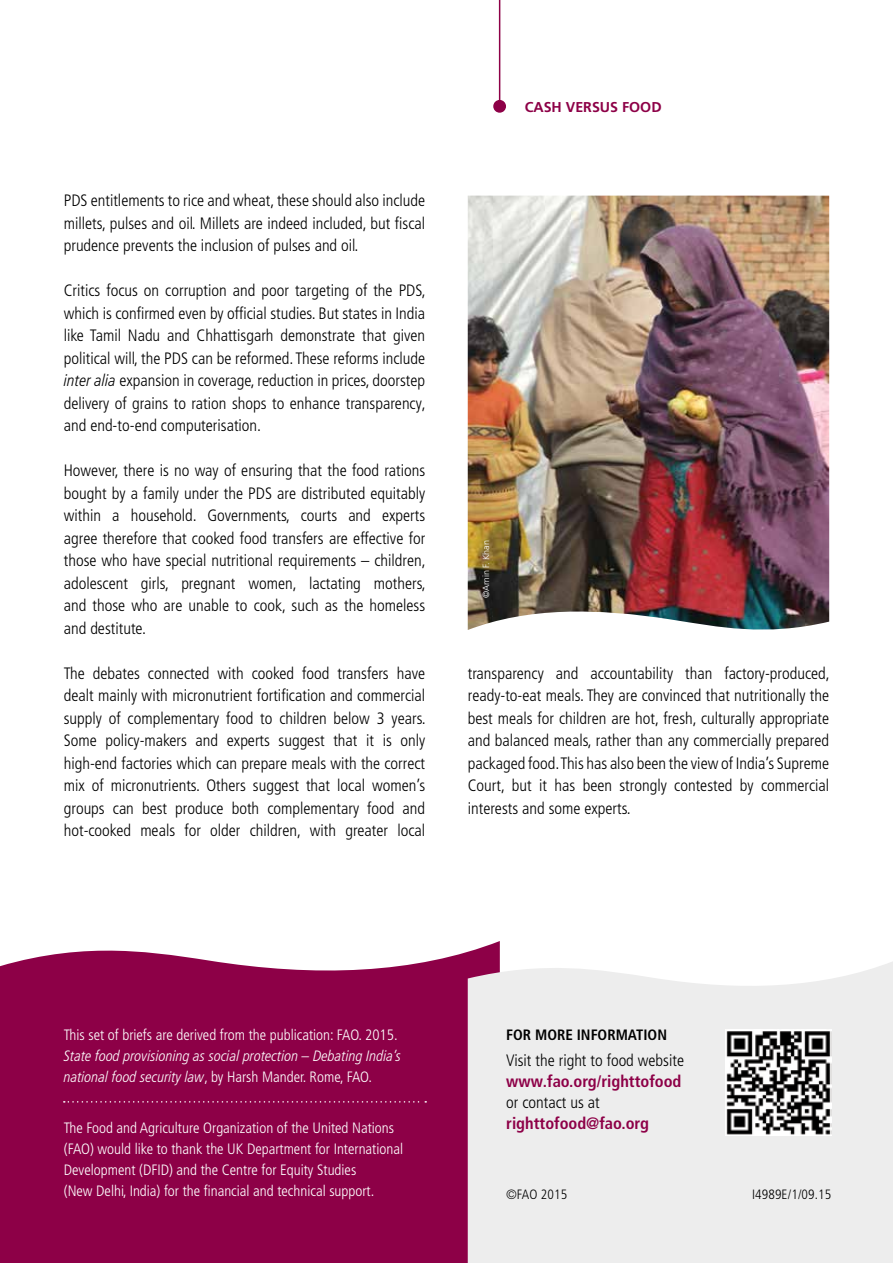
<style>
.page{position:relative;width:893px;height:1263px;background:#fff}
.page>*{position:absolute;margin:0;border:0;box-sizing:border-box;transform-origin:0 0}
.t1{font:300 condensed 16.5px/22.5px "Frutiger LT Pro";color:#000;text-align:justify}
.t2{font:700 condensed 16.5px "Frutiger LT Pro";color:#8d0047}
.t3{font:300 condensed 15px/21px "Frutiger LT Pro";color:#fff}
.t4{font:italic 300 condensed 15px/21px "Frutiger LT Pro";color:#fff}
.t5{font:700 condensed 15px "Frutiger LT Pro";color:#000}
.t6{font:700 14.25px "Frutiger LT Pro";color:#8d0047}
.t7{font:300 condensed 13.5px "Frutiger LT Pro";letter-spacing:.01em;color:#000}
.t8{font:300 9px "Frutiger LT Std";color:#fff}
.s1{font-style:italic}
.s2{font-style:normal}
</style>
<div class="page">
<div style="left:494px;top:101px;width:11px;height:11px;background:#8d0047;border-radius:50%"></div>
<div style="left:493px;top:100px;width:13px;height:13px;border:2px solid #8d0047;border-radius:50%"></div>
<hr style="left:499px;top:0;width:1px;height:106px;background:#8d0047">
<div style="left:0;top:941px;width:500px;height:322px;background:#8d0047"></div>
<div style="left:468px;top:960px;width:425px;height:303px;background:#ededed"></div>
<img style="left:725px;top:1029px;width:106px;height:106px">
<svg style="left:64px;top:1101px;width:362px;height:1px"></svg>
<img style="left:468px;top:196px;width:361px;height:434px">
<p class="t6" style="left:525px;top:98px;width:138px">CASH VERSUS FOOD</p>
<p class="t1" style="left:64px;top:189px;width:363px">PDS entitlements to rice and wheat, these should also include millets, pulses and oil. Millets are indeed included, but fiscal prudence prevents the inclusion of pulses and oil.</p>
<p class="t1" style="left:64px;top:279px;width:364px">Critics focus on corruption and poor targeting of the PDS, which is confirmed even by official studies. But states in India like Tamil Nadu and Chhattisgarh demonstrate that given political will, the PDS can be reformed. These reforms include <span class="s1">inter alia</span> expansion in coverage, reduction in prices, doorstep delivery of grains to ration shops to enhance transparency, and end-to-end computerisation.</p>
<p class="t1" style="left:64px;top:459px;width:364px">However, there is no way of ensuring that the food rations bought by a family under the PDS are distributed equitably within a household. Governments, courts and experts agree therefore that cooked food transfers are effective for those who have special nutritional requirements – children, adolescent girls, pregnant women, lactating mothers, and those who are unable to cook, such as the homeless and destitute.</p>
<p class="t1" style="left:64px;top:662px;width:364px">The debates connected with cooked food transfers have dealt mainly with micronutrient fortification and commercial supply of complementary food to children below 3 years.<br>Some policy-makers and experts suggest that it is only high-end factories which can prepare meals with the correct mix of micronutrients. Others suggest that local women’s groups can best produce both complementary food and hot-cooked meals for older children, with greater local</p>
<p class="t1" style="left:468px;top:662px;width:364px">transparency and accountability than factory-produced, ready-to-eat meals. They are convinced that nutritionally the best meals for children are hot, fresh, culturally appropriate and balanced meals, rather than any commercially prepared packaged food. This has also been the view of India’s Supreme Court, but it has been strongly contested by commercial interests and some experts.</p>
<p class="t8" style="left:481px;top:598px;width:60px;rotate:-90deg">©Amin F. Khan</p>
<p class="t3" style="left:64px;top:1025px;width:335px">This set of briefs are derived from the publication: FAO. 2015.</p>
<p class="t4" style="left:64px;top:1046px;width:339px">State food provisioning as social protection – Debating India’s national food security law<span class="s2">, by Harsh Mander. Rome, FAO.</span></p>
<p class="t3" style="left:64px;top:1117px;width:341px">The Food and Agriculture Organization of the United Nations (FAO) would like to thank the UK Department for International Development (DFID) and the Centre for Equity Studies<br>(New Delhi, India) for the financial and technical support.</p>
<p class="t5" style="left:506px;top:1026px;width:162px">FOR MORE INFORMATION</p>
<p class="t1" style="left:506px;top:1049px;width:179px">Visit the right to food website</p>
<p class="t2" style="left:506px;top:1071px;width:177px">www.fao.org/righttofood</p>
<p class="t1" style="left:506px;top:1091px;width:95px">or contact us at</p>
<p class="t2" style="left:506px;top:1113px;width:144px">righttofood@fao.org</p>
<p class="t7" style="left:506px;top:1187px;width:63px">©FAO 2015</p>
<p class="t7" style="left:752px;top:1187px;width:81px">I4989E/1/09.15</p>
</div>
